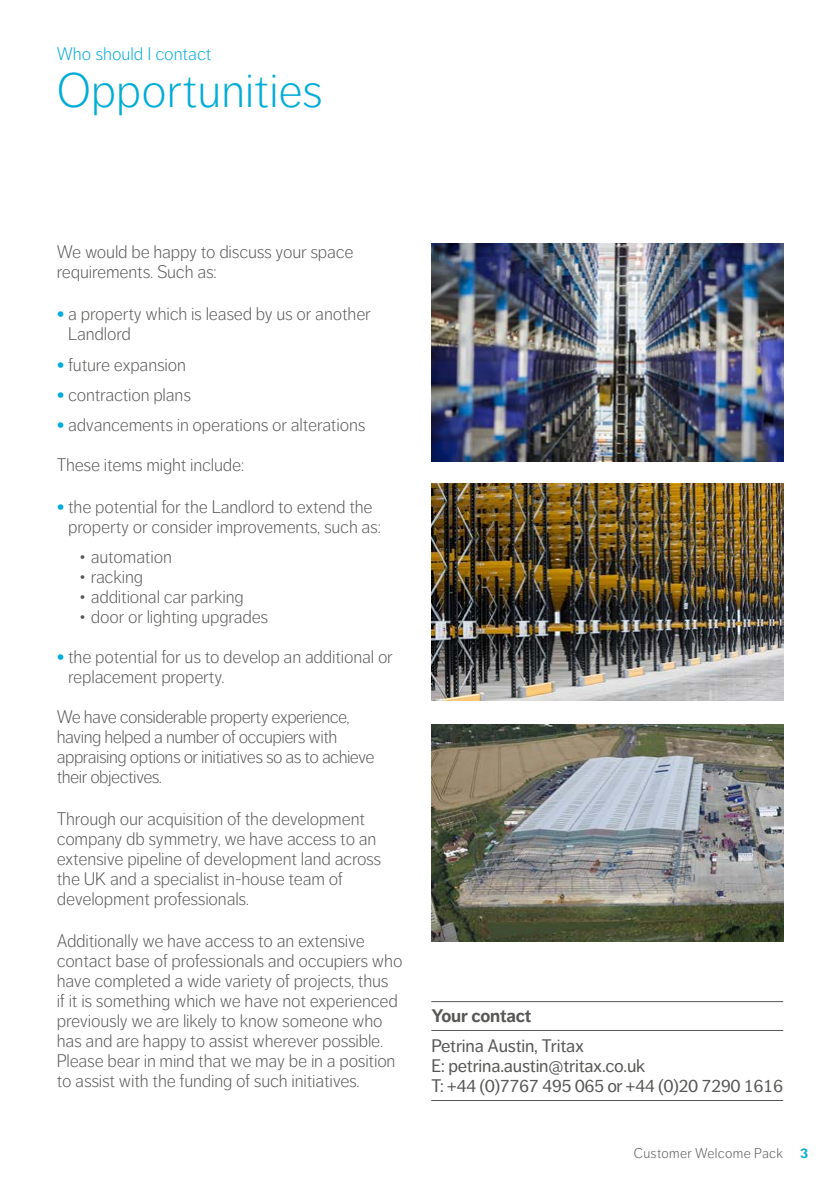
<style>
.page{position:relative;width:840px;height:1191px;background:#fff}
.page>*{position:absolute;margin:0;border:0;box-sizing:border-box;transform-origin:0 0}
.t1{font:300 48px "Dagny Pro";color:#00acd8}
.t2{font:300 18px/20px "Dagny Pro";letter-spacing:-.01em;color:#575756}
.t3{font:300 18px/20px "Dagny Pro";letter-spacing:-.03em;color:#575756}
.t4{font:18px/20px "Dagny Pro";letter-spacing:-.015em;color:#575756}
.t5{font:300 18px "Dagny Pro";color:#00acd8}
.t6{font:700 18px "Dagny Pro";letter-spacing:-.01em;color:#575756}
.t7{font:300 14px "Dagny Pro";letter-spacing:.02em;color:#575756}
.s1{font-weight:700;color:#00acd8}
</style>
<div class="page">
<img style="left:431px;top:724px;width:351px;height:218px">
<img style="left:431px;top:483px;width:351px;height:218px">
<img style="left:431px;top:244px;width:351px;height:217px">
<hr style="left:431px;top:1001px;width:351px;height:1px;background:#575756">
<hr style="left:431px;top:1030px;width:351px;height:1px;background:#575756">
<hr style="left:431px;top:1100px;width:351px;height:1px;background:#575756">
<p class="t5" style="left:57px;top:44px;width:156px">Who should I contact</p>
<h1 class="t1" style="left:57px;top:63px;width:267px">Opportunities</h1>
<p class="t2" style="left:57px;top:242px;width:298px">We would be happy to discuss your space requirements. Such as:</p>
<p class="t2" style="left:68px;top:304px;width:304px;text-indent:-11px"><span class="s1">•</span> a property which is leased by us or another<br>Landlord</p>
<p class="t2" style="left:57px;top:354px;width:131px"><span class="s1">•</span> future expansion</p>
<p class="t2" style="left:57px;top:384px;width:136px"><span class="s1">•</span> contraction plans</p>
<p class="t2" style="left:57px;top:414px;width:310px"><span class="s1">•</span> advancements in operations or alterations</p>
<p class="t2" style="left:57px;top:454px;width:189px">These items might include:</p>
<p class="t2" style="left:68px;top:496px;width:314px;text-indent:-11px"><span class="s1">•</span> the potential for the Landlord to extend the property or consider improvements, such as:</p>
<p class="t2" style="left:79px;top:546px;width:94px">• automation</p>
<p class="t2" style="left:79px;top:566px;width:65px">• racking</p>
<p class="t2" style="left:79px;top:586px;width:166px">• additional car parking</p>
<p class="t2" style="left:79px;top:606px;width:190px">• door or lighting upgrades</p>
<p class="t2" style="left:68px;top:646px;width:326px;text-indent:-11px"><span class="s1">•</span> the potential for us to develop an additional or replacement property.</p>
<p class="t3" style="left:57px;top:706px;width:319px">We have considerable property experience, having helped a number of occupiers with appraising options or initiatives so as to achieve their objectives.</p>
<p class="t2" style="left:57px;top:808px;width:326px">Through our acquisition of the development company db symmetry, we have access to an extensive pipeline of development land across the UK and a specialist in-house team of development professionals.</p>
<p class="t2" style="left:57px;top:930px;width:347px">Additionally we have access to an extensive contact base of professionals and occupiers who have completed a wide variety of projects, thus<br>if it is something which we have not experienced previously we are likely to know someone who has and are happy to assist wherever possible.<br>Please bear in mind that we may be in a position to assist with the funding of such initiatives.</p>
<p class="t6" style="left:431px;top:1004px;width:101px">Your contact</p>
<p class="t4" style="left:431px;top:1035px;width:353px">Petrina Austin, Tritax<br>E: petrina.austin@tritax.co.uk<br>T: +44 (0)7767 495 065 or +44 (0)20 7290 1616</p>
<p class="t7" style="left:633px;top:1145px;width:176px">Customer Welcome Pack <span class="s1">3</span></p>
</div>
